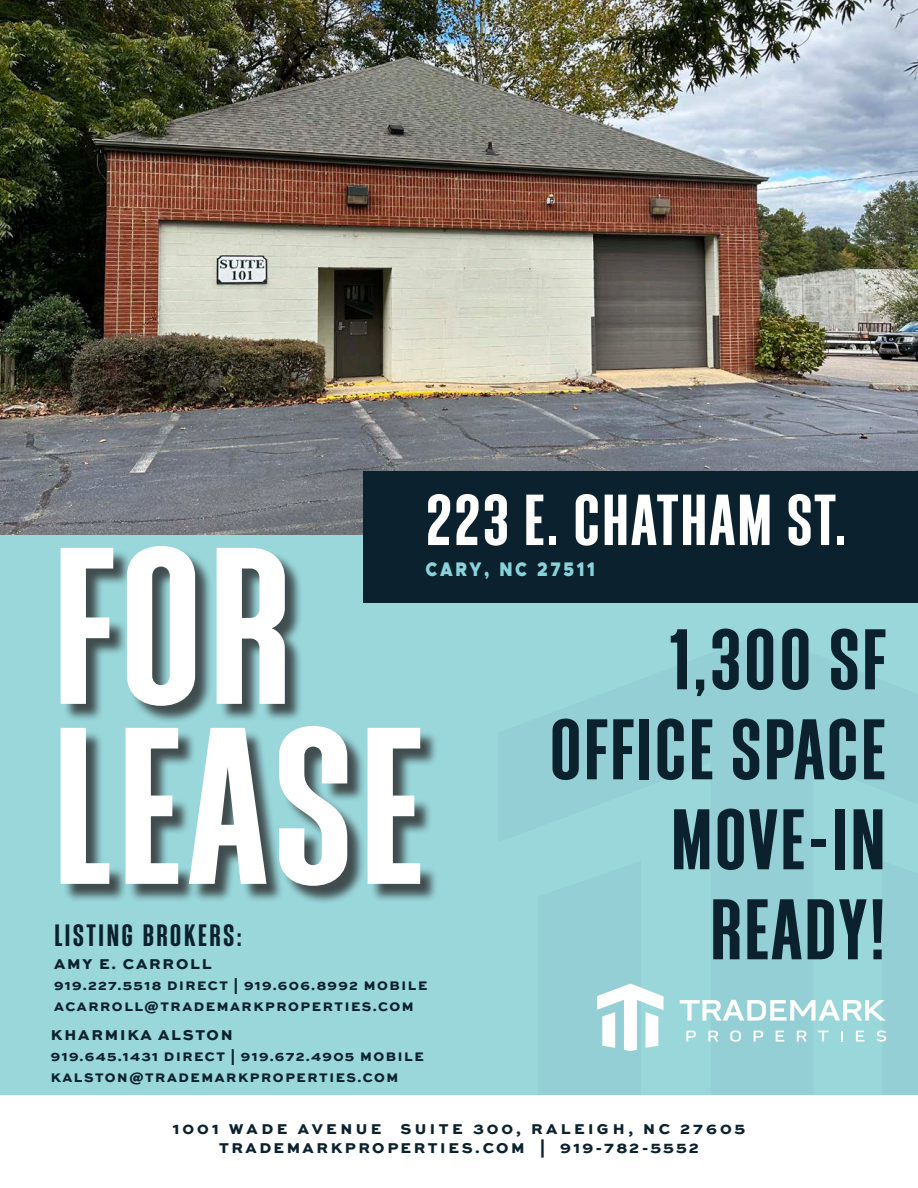
<style>
.page{position:relative;width:918px;height:1188px;background:#fff}
.page>*{position:absolute;margin:0;border:0;box-sizing:border-box;transform-origin:0 0}
.t1{font:700 195px "Athletic Condensed";letter-spacing:.02em;color:#fff}
.t2{font:700 75px/90px "Athletic Condensed";letter-spacing:.02em;color:#0b222e;text-align:center}
.t3{font:700 63px "Athletic Condensed";letter-spacing:.02em;color:#fff}
.t4{font:700 27px "Athletic Condensed";letter-spacing:.08em;color:#0b222e}
.t5{font:900 19.8px "Metropolis";letter-spacing:.16em;color:#89d3da;scale:.86 1}
.t6{font:15px "Sweet Sans Heavy SC";letter-spacing:.17em;color:#0b222e}
.t7{font:15px "Sweet Sans Heavy SC";letter-spacing:.12em;color:#0b222e}
.t8{font:15px "Sweet Sans Heavy SC";letter-spacing:.23em;color:#0b222e}
.t9{font:15px "Sweet Sans Heavy SC";letter-spacing:.21em;color:#0b222e}
.t10{font:13.2px "Sweet Sans Heavy SC";letter-spacing:.1em;color:#0b222e}
.t11{font:13.2px "Sweet Sans Heavy SC";letter-spacing:.12em;color:#0b222e}
</style>
<div class="page">
<div style="left:0;top:462px;width:918px;height:633px;background:#99d7db"></div>
<img style="left:0;top:0;width:918px;height:535px">
<div style="left:364px;top:471px;width:554px;height:131px;background:#0b222e"></div>
<div style="left:63px;top:548px;width:376px;height:357px;background:#231f20;opacity:.75"></div>
<svg style="left:597px;top:983px;width:67px;height:68px"></svg>
<svg style="left:680px;top:999px;width:207px;height:43px"></svg>
<p class="t3" style="left:426px;top:483px;width:423px">223 E. CHATHAM ST.</p>
<p class="t5" style="left:426px;top:557px;width:198px">CARY, NC 27511</p>
<p class="t1" style="left:51px;top:511px;width:242px">FOR</p>
<p class="t1" style="left:51px;top:691px;width:376px">LEASE</p>
<p class="t2" style="left:669px;top:616px;width:218px">1,300 SF</p>
<p class="t2" style="left:550px;top:706px;width:338px">OFFICE SPACE</p>
<p class="t2" style="left:670px;top:796px;width:217px">MOVE-IN<br>READY!</p>
<p class="t4" style="left:54px;top:919px;width:190px">LISTING BROKERS:</p>
<p class="t7" style="left:54px;top:955px;width:159px">AMY E. CARROLL</p>
<p class="t10" style="left:54px;top:978px;width:375px">919.227.5518 DIRECT | 919.606.8992 MOBILE</p>
<p class="t11" style="left:54px;top:999px;width:361px">ACARROLL@TRADEMARKPROPERTIES.COM</p>
<p class="t7" style="left:51px;top:1026px;width:183px">KHARMIKA ALSTON</p>
<p class="t10" style="left:51px;top:1049px;width:374px">919.645.1431 DIRECT | 919.672.4905 MOBILE</p>
<p class="t11" style="left:51px;top:1070px;width:349px">KALSTON@TRADEMARKPROPERTIES.COM</p>
<p class="t9" style="left:173px;top:1120px;width:210px">1001 WADE AVENUE</p>
<p class="t8" style="left:401px;top:1120px;width:346px">SUITE 300, RALEIGH, NC 27605</p>
<p class="t6" style="left:219px;top:1139px;width:481px">TRADEMARKPROPERTIES.COM | 919-782-5552</p>
</div>
